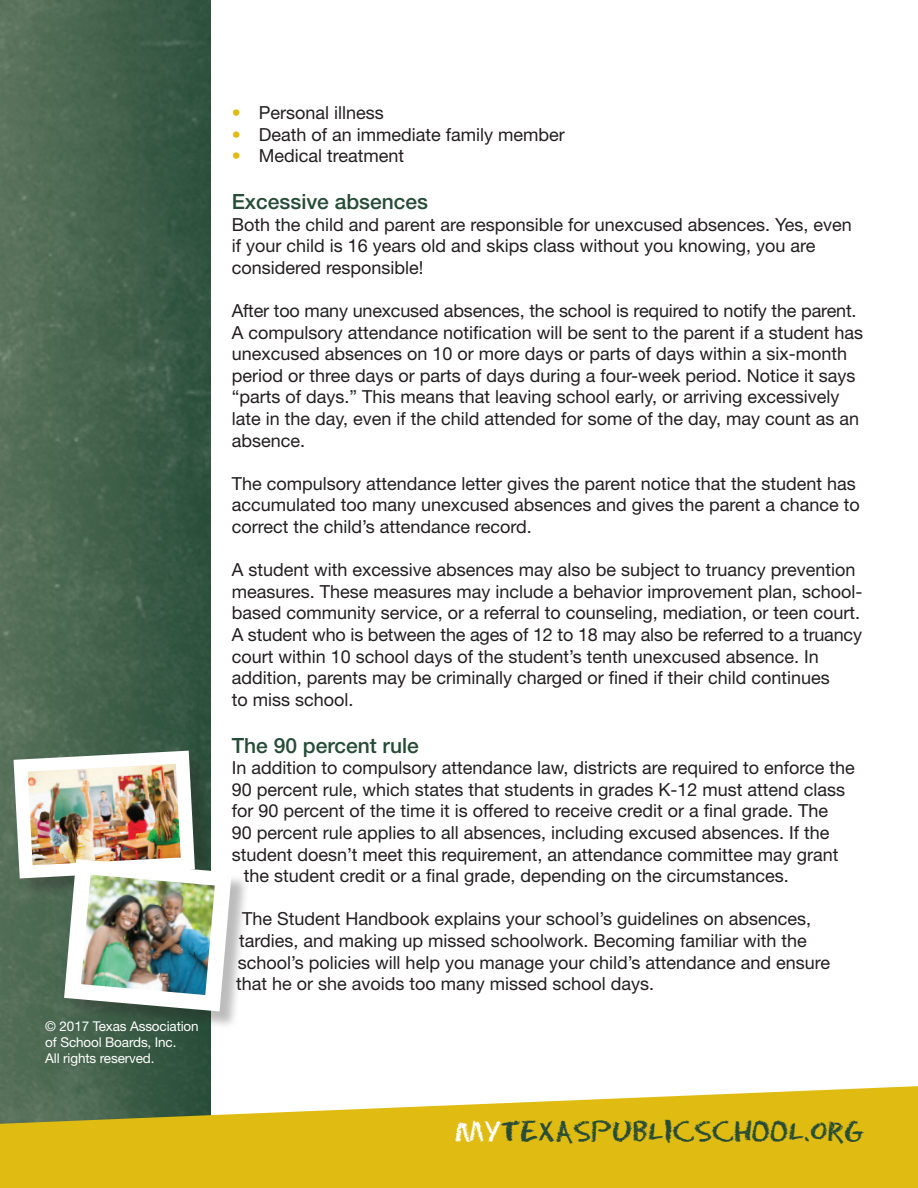
<style>
.page{position:relative;width:918px;height:1188px;background:#fff}
.page>*{position:absolute;margin:0;border:0;box-sizing:border-box;transform-origin:0 0}
.t1{font:27px "Eraser Dust";color:#264c37}
.Subheading{font:500 21px "Helvetica Neue";color:#264c37}
.t2{font:18px/21.6px "Helvetica Neue";color:#231f20}
.t3{font:13.5px/16.2px "Helvetica Neue";letter-spacing:-.01em;color:#fff}
.s1{color:#e0bb11}
.s2{color:#fff}
</style>
<div class="page">
<div style="left:0;top:0;width:210px;height:1188px;background:linear-gradient(to right,#5b745d,#2e523d)"></div>
<svg style="left:0;top:1085px;width:918px;height:103px;background:#d7bc31"></svg>
<div style="left:67px;top:862px;width:183px;height:168px;background:#231f20;opacity:.3"></div>
<img style="left:14px;top:751px;width:218px;height:260px">
<img style="left:81px;top:875px;width:134px;height:120px">
<p class="t3" style="left:45px;top:1018px;width:155px">© 2017 Texas Association of School Boards, Inc.<br>All rights reserved.</p>
<p class="t2" style="left:232px;top:102px;width:153px"><span class="s1">•</span> Personal illness</p>
<p class="t2" style="left:232px;top:123px;width:335px"><span class="s1">•</span> Death of an immediate family member</p>
<p class="t2" style="left:232px;top:145px;width:174px"><span class="s1">•</span> Medical treatment</p>
<p class="Subheading" style="left:232px;top:189px;width:198px">Excessive absences</p>
<p class="t2" style="left:232px;top:213px;width:622px">Both the child and parent are responsible for unexcused absences. Yes, even if your child is 16 years old and skips class without you knowing, you are considered responsible!</p>
<p class="t2" style="left:232px;top:300px;width:633px">After too many unexcused absences, the school is required to notify the parent.<br>A compulsory attendance notification will be sent to the parent if a student has unexcused absences on 10 or more days or parts of days within a six-month period or three days or parts of days during a four-week period. Notice it says “parts of days.” This means that leaving school early, or arriving excessively late in the day, even if the child attended for some of the day, may count as an absence.</p>
<p class="t2" style="left:232px;top:472px;width:630px">The compulsory attendance letter gives the parent notice that the student has accumulated too many unexcused absences and gives the parent a chance to correct the child’s attendance record.</p>
<p class="t2" style="left:232px;top:559px;width:632px">A student with excessive absences may also be subject to truancy prevention measures. These measures may include a behavior improvement plan, school&shy;based community service, or a referral to counseling, mediation, or teen court.<br>A student who is between the ages of 12 to 18 may also be referred to a truancy court within 10 school days of the student’s tenth unexcused absence. In addition, parents may be criminally charged or fined if their child continues<br>to miss school.</p>
<p class="Subheading" style="left:232px;top:733px;width:189px">The 90 percent rule</p>
<p class="t2" style="left:232px;top:757px;width:625px">In addition to compulsory attendance law, districts are required to enforce the</p>
<p class="t2" style="left:232px;top:778px;width:615px">90 percent rule, which states that students in grades K-12 must attend class</p>
<p class="t2" style="left:232px;top:800px;width:598px">for 90 percent of the time it is offered to receive credit or a final grade. The</p>
<p class="t2" style="left:232px;top:822px;width:599px">90 percent rule applies to all absences, including excused absences. If the</p>
<p class="t2" style="left:232px;top:843px;width:608px">student doesn’t meet this requirement, an attendance committee may grant</p>
<p class="t2" style="left:244px;top:865px;width:547px">the student credit or a final grade, depending on the circumstances.</p>
<p class="t2" style="left:236px;top:908px;width:595px;text-indent:6px">The Student Handbook explains your school’s guidelines on absences, tardies, and making up missed schoolwork. Becoming familiar with the school’s policies will help you manage your child’s attendance and ensure that he or she avoids too many missed school days.</p>
<h1 class="t1" style="left:455px;top:1116px;width:410px"><span class="s2">MY</span>TEXASPUBLICSCHOOL.org</h1>
</div>
